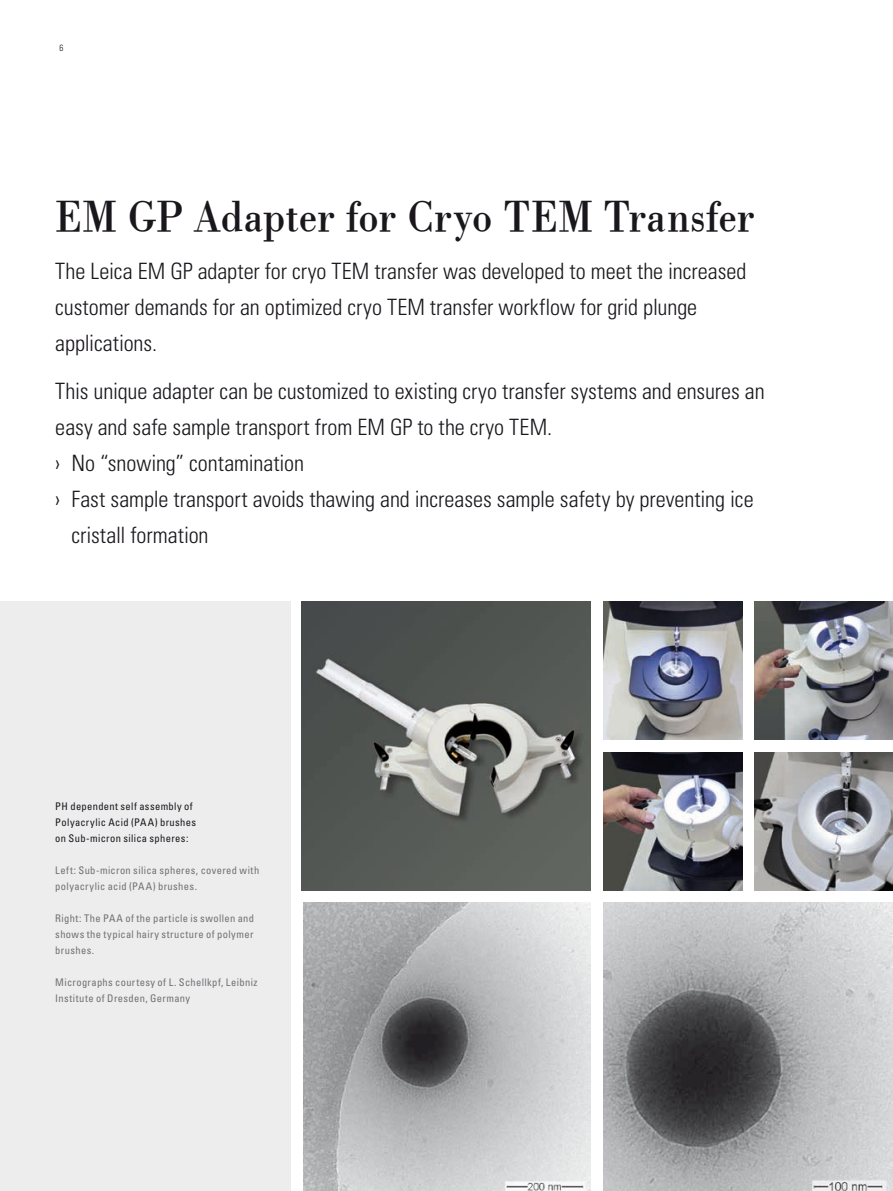
<style>
.page{position:relative;width:893px;height:1191px;background:#fff}
.page>*{position:absolute;margin:0;border:0;box-sizing:border-box;transform-origin:0 0}
.t1{font:45px "Leicana";color:#1a171c}
.t2{font:300 condensed 22.5px/36px "Univers LT Std";letter-spacing:-.005em;color:#1a171c}
.t3{font:condensed 10.5px/15.9px "Univers LT Std";letter-spacing:.035em;color:#707173}
.t4{font:condensed 10.5px/15.9px "Univers LT Std";letter-spacing:.035em;color:#1a171c}
.t5{font:300 condensed 9px "Univers LT Std";color:#1a171c}
</style>
<div class="page">
<div style="left:0;top:602px;width:291px;height:589px;background:#ededee"></div>
<img style="left:303px;top:902px;width:287px;height:289px">
<img style="left:604px;top:902px;width:289px;height:289px">
<img style="left:302px;top:602px;width:288px;height:288px">
<img style="left:604px;top:602px;width:138px;height:137px">
<img style="left:755px;top:602px;width:138px;height:137px">
<img style="left:604px;top:752px;width:138px;height:138px">
<img style="left:755px;top:752px;width:138px;height:138px">
<p class="t5" style="left:60px;top:42px;width:5px">6</p>
<h1 class="t1" style="left:55px;top:188px;width:701px">EM GP Adapter for Cryo TEM Transfer</h1>
<p class="t2" style="left:55px;top:253px;width:693px">The Leica EM GP adapter for cryo TEM transfer was developed to meet the increased customer demands for an optimized cryo TEM transfer workflow for grid plunge applications.</p>
<p class="t2" style="left:55px;top:373px;width:711px">This unique adapter can be customized to existing cryo transfer systems and ensures an</p>
<p class="t2" style="left:55px;top:409px;width:498px">easy and safe sample transport from EM GP to the cryo TEM.</p>
<p class="t2" style="left:55px;top:445px;width:250px">› No “snowing” contamination</p>
<p class="t2" style="left:55px;top:481px;width:700px">› Fast sample transport avoids thawing and increases sample safety by preventing ice</p>
<p class="t2" style="left:72px;top:517px;width:139px">cristall formation</p>
<p class="t4" style="left:55px;top:798px;width:142px">PH dependent self assembly of<br>Polyacrylic Acid (PAA) brushes on Sub-micron silica spheres:</p>
<p class="t3" style="left:55px;top:862px;width:206px">Left: Sub-micron silica spheres, covered with polyacrylic acid (PAA) brushes.</p>
<p class="t3" style="left:55px;top:910px;width:200px;text-align:justify">Right: The PAA of the particle is swollen and shows the typical hairy structure of polymer brushes.</p>
<p class="t3" style="left:55px;top:974px;width:204px">Micrographs courtesy of L. Schellkpf, Leibniz<br>I nstitute of Dresden, Germany</p>
</div>
